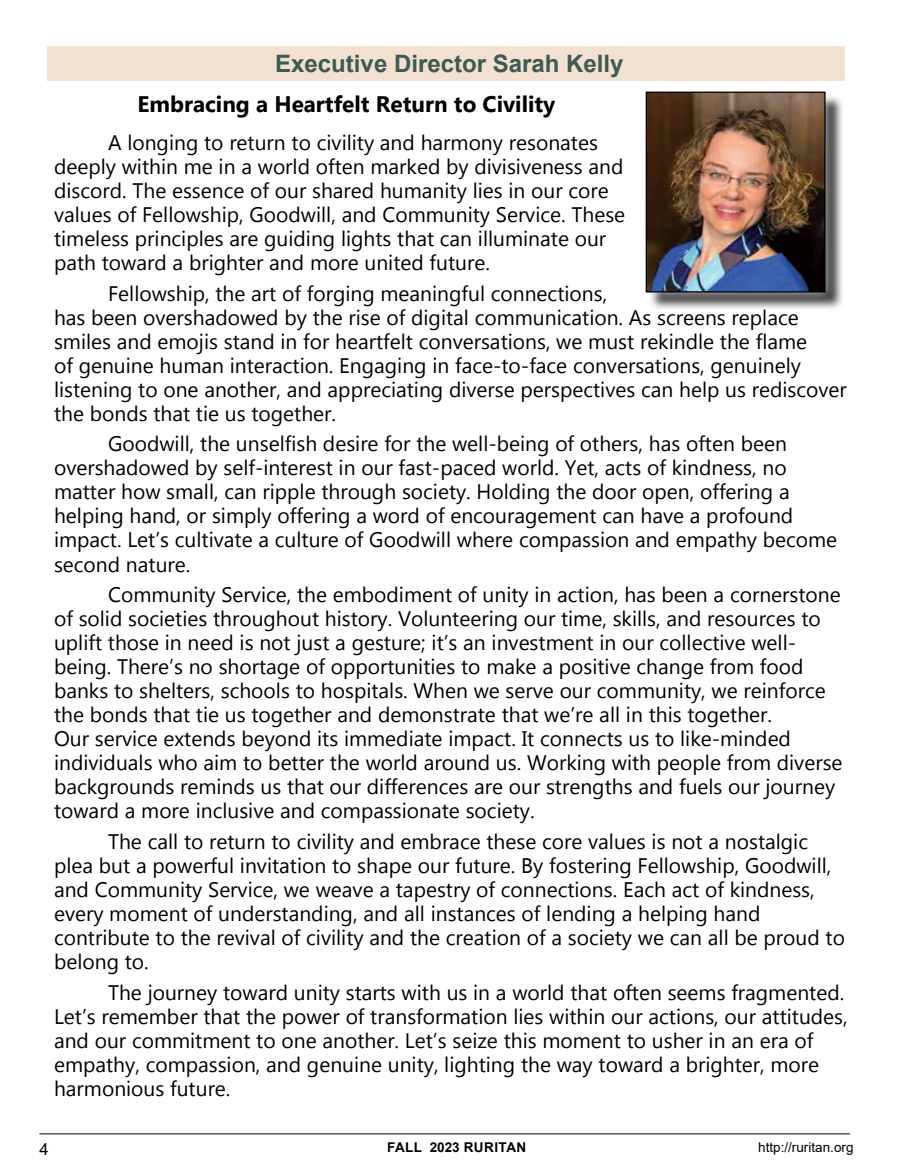
<style>
.page{position:relative;width:905px;height:1175px;background:#fff}
.page>*{position:absolute;margin:0;border:0;box-sizing:border-box;transform-origin:0 0}
.t1{font:700 24px "Arial";color:#3f5957}
.t2{font:700 22.5px "Gadugi";color:#000}
.t3{font:21px/24px "Gadugi";color:#000}
.t4{font:16.5px "Arial";color:#000}
.t5{font:13.5px "Arial";color:#000}
.t6{font:700 13.5px "Arial";letter-spacing:.035em;color:#000}
</style>
<div class="page">
<div style="left:648px;top:94px;width:196px;height:217px;background:#000;opacity:.75"></div>
<div style="left:635px;top:82px;width:200px;height:220px;background:#fff;opacity:.75"></div>
<img style="left:647px;top:94px;width:176px;height:196px">
<div style="left:645px;top:92px;width:180px;height:200px;border:1px solid #000"></div>
<div style="left:47px;top:46px;width:797px;height:35px;background:#f2e0d0"></div>
<hr style="left:39px;top:1133px;width:810px;height:1px;background:#000">
<p class="t1" style="left:275px;top:46px;width:350px">Executive Director Sarah Kelly</p>
<p class="t2" style="left:137px;top:91px;width:419px">Embracing a Heartfelt Return to Civility</p>
<p class="t3" style="left:54px;top:130px;width:572px;text-indent:54px">A longing to return to civility and harmony resonates deeply within me in a world often marked by divisiveness and discord. The essence of our shared humanity lies in our core values of Fellowship, Goodwill, and Community Service. These timeless principles are guiding lights that can illuminate our path toward a brighter and more united future.</p>
<p class="t3" style="left:54px;top:281px;width:794px;text-indent:54px">Fellowship, the art of forging meaningful connections,<br>has been overshadowed by the rise of digital communication. As screens replace smiles and emojis stand in for heartfelt conversations, we must rekindle the flame<br>of genuine human interaction. Engaging in face-to-face conversations, genuinely listening to one another, and appreciating diverse perspectives can help us rediscover the bonds that tie us together.</p>
<p class="t3" style="left:54px;top:432px;width:784px;text-indent:54px">Goodwill, the unselfish desire for the well-being of others, has often been overshadowed by self-interest in our fast-paced world. Yet, acts of kindness, no matter how small, can ripple through society. Holding the door open, offering a helping hand, or simply offering a word of encouragement can have a profound impact. Let’s cultivate a culture of Goodwill where compassion and empathy become second nature.</p>
<p class="t3" style="left:54px;top:582px;width:790px;text-indent:54px">Community Service, the embodiment of unity in action, has been a cornerstone of solid societies throughout history. Volunteering our time, skills, and resources to uplift those in need is not just a gesture; it’s an investment in our collective well&shy;being. There’s no shortage of opportunities to make a positive change from food banks to shelters, schools to hospitals. When we serve our community, we reinforce the bonds that tie us together and demonstrate that we’re all in this together.<br>Our service extends beyond its immediate impact. It connects us to like-minded individuals who aim to better the world around us. Working with people from diverse backgrounds reminds us that our differences are our strengths and fuels our journey toward a more inclusive and compassionate society.</p>
<p class="t3" style="left:54px;top:829px;width:792px;text-indent:54px">The call to return to civility and embrace these core values is not a nostalgic plea but a powerful invitation to shape our future. By fostering Fellowship, Goodwill, and Community Service, we weave a tapestry of connections. Each act of kindness, every moment of understanding, and all instances of lending a helping hand contribute to the revival of civility and the creation of a society we can all be proud to belong to.</p>
<p class="t3" style="left:54px;top:980px;width:795px;text-indent:54px">The journey toward unity starts with us in a world that often seems fragmented.<br>Let’s remember that the power of transformation lies within our actions, our attitudes, and our commitment to one another. Let’s seize this moment to usher in an era of empathy, compassion, and genuine unity, lighting the way toward a brighter, more harmonious future.</p>
<p class="t4" style="left:39px;top:1137px;width:11px">4</p>
<p class="t6" style="left:387px;top:1137px;width:141px">FALL 2023 RURITAN</p>
<p class="t5" style="left:758px;top:1137px;width:97px">http://ruritan.org</p>
</div>
